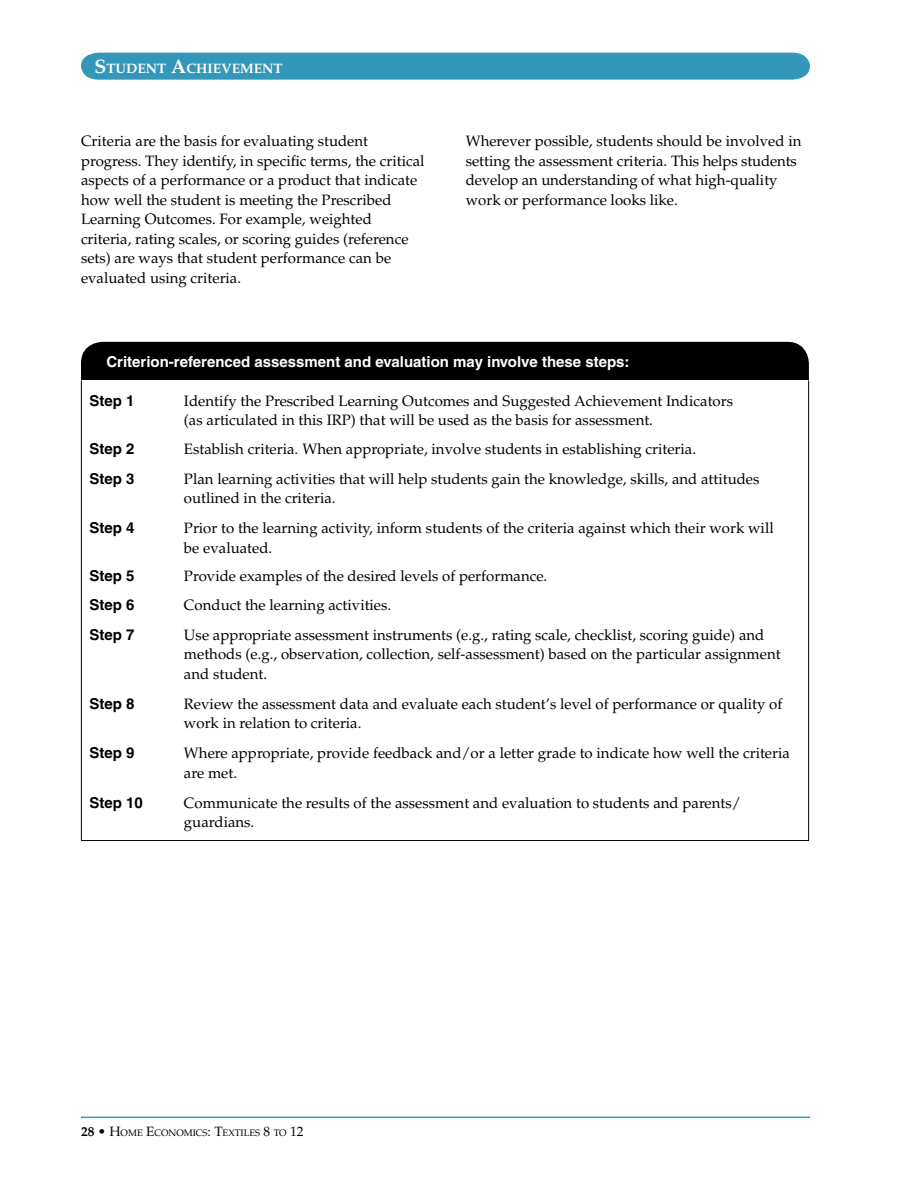
<style>
.page{position:relative;width:918px;height:1188px;background:#fff}
.page>*{position:absolute;margin:0;border:0;box-sizing:border-box;transform-origin:0 0}
.t1{font:15px/19.5px "Palatino";color:#000}
.t2{font:700 15px "Helvetica";color:#fff}
.t3{font:700 15px "Helvetica";color:#000}
.t4{font:700 13.65px "Palatino";color:#fff}
.t5{font:9.45px "Palatino";color:#000}
.s1{font-size:19.5px}
.s2{font-weight:700;font-size:13.5px}
.s3{font-size:13.5px}
</style>
<div class="page">
<div style="left:81px;top:53px;width:729px;height:27px;background:#3397b9"></div>
<hr style="left:81px;top:1117px;width:729px;height:1px;background:#3397b9">
<div style="left:81px;top:342px;width:728px;height:85px;background:#000;border-radius:22px"></div>
<div style="left:81px;top:380px;width:728px;height:461px;background:#fff"></div>
<hr style="left:81px;top:380px;width:1px;height:460px;background:#000">
<hr style="left:808px;top:380px;width:1px;height:460px;background:#000">
<hr style="left:81px;top:840px;width:728px;height:1px;background:#000">
<p class="t4" style="left:94px;top:61px;width:190px"><span class="s1">S</span>TUDENT <span class="s1">A</span>CHIEVEMENT</p>
<p class="t1" style="left:81px;top:132px;width:345px">Criteria are the basis for evaluating student progress. They identify, in specific terms, the critical aspects of a performance or a product that indicate how well the student is meeting the Prescribed Learning Outcomes. For example, weighted criteria, rating scales, or scoring guides (reference sets) are ways that student performance can be evaluated using criteria.</p>
<p class="t1" style="left:466px;top:132px;width:337px">Wherever possible, students should be involved in setting the assessment criteria. This helps students develop an understanding of what high-quality work or performance looks like.</p>
<p class="t2" style="left:106px;top:352px;width:525px">Criterion-referenced assessment and evaluation may involve these steps:</p>
<p class="t3" style="left:89px;top:391px;width:47px">Step 1</p>
<p class="t1" style="left:184px;top:391px;width:551px">Identify the Prescribed Learning Outcomes and Suggested Achievement Indicators (as articulated in this IRP) that will be used as the basis for assessment.</p>
<p class="t3" style="left:89px;top:439px;width:47px">Step 2</p>
<p class="t1" style="left:184px;top:439px;width:514px">Establish criteria. When appropriate, involve students in establishing criteria.</p>
<p class="t3" style="left:89px;top:469px;width:47px">Step 3</p>
<p class="t1" style="left:184px;top:469px;width:577px">Plan learning activities that will help students gain the knowledge, skills, and attitudes outlined in the criteria.</p>
<p class="t3" style="left:89px;top:519px;width:47px">Step 4</p>
<p class="t1" style="left:184px;top:518px;width:591px">Prior to the learning activity, inform students of the criteria against which their work will be evaluated.</p>
<p class="t3" style="left:89px;top:567px;width:47px">Step 5</p>
<p class="t1" style="left:184px;top:566px;width:365px">Provide examples of the desired levels of performance.</p>
<p class="t3" style="left:89px;top:595px;width:47px">Step 6</p>
<p class="t1" style="left:184px;top:595px;width:209px">Conduct the learning activities.</p>
<p class="t3" style="left:89px;top:625px;width:47px">Step 7</p>
<p class="t1" style="left:184px;top:625px;width:598px">Use appropriate assessment instruments (e.g., rating scale, checklist, scoring guide) and methods (e.g., observation, collection, self-assessment) based on the particular assignment and student.</p>
<p class="t3" style="left:89px;top:694px;width:47px">Step 8</p>
<p class="t1" style="left:184px;top:694px;width:600px">Review the assessment data and evaluate each student’s level of performance or quality of work in relation to criteria.</p>
<p class="t3" style="left:89px;top:744px;width:47px">Step 9</p>
<p class="t1" style="left:184px;top:743px;width:607px">Where appropriate, provide feedback and/or a letter grade to indicate how well the criteria are met.</p>
<p class="t3" style="left:89px;top:793px;width:55px">Step 10</p>
<p class="t1" style="left:184px;top:793px;width:558px">Communicate the results of the assessment and evaluation to students and parents/ guardians.</p>
<p class="t5" style="left:81px;top:1128px;width:224px"><span class="s2">28</span> <span class="s3">• H</span>ome <span class="s3">E</span>conomics<span class="s3">: T</span>extiles <span class="s3">8</span> to <span class="s3">12</span></p>
</div>
